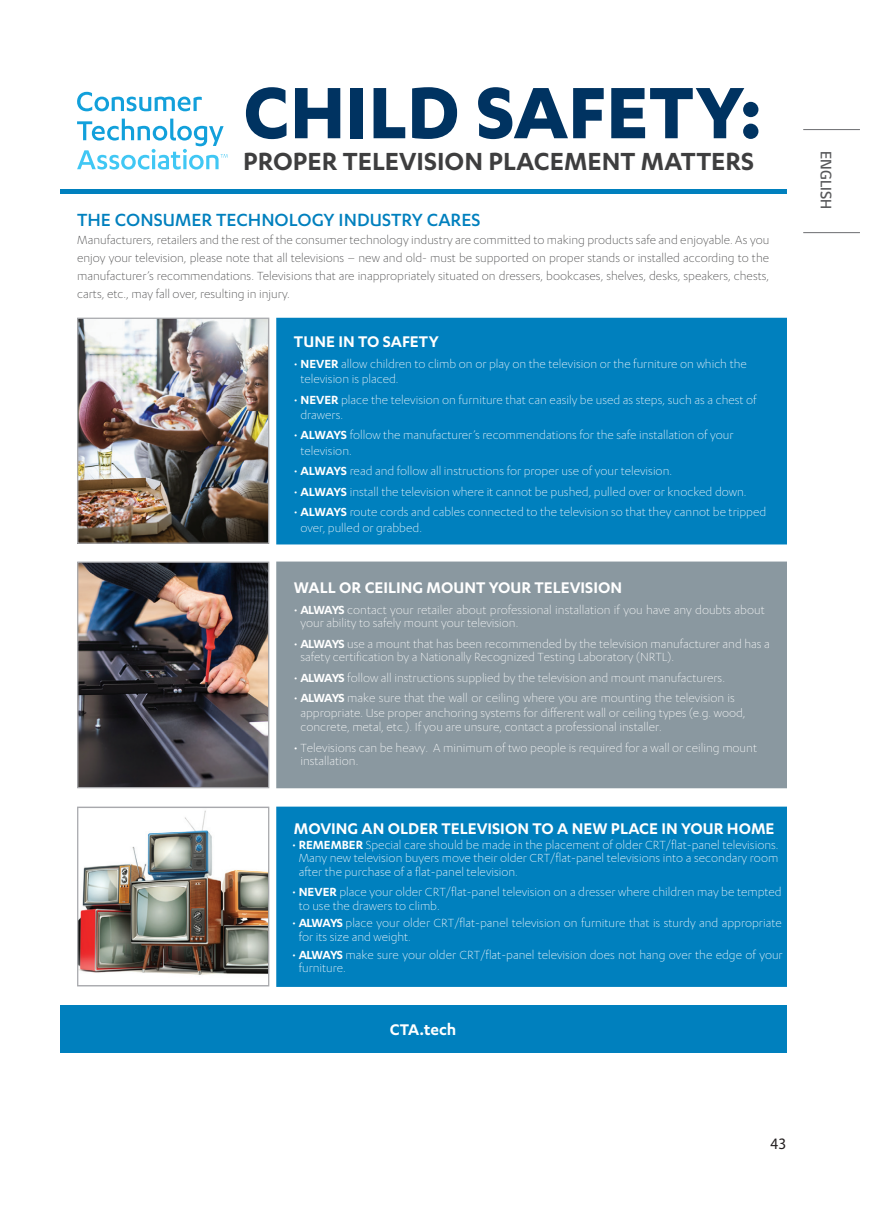
<style>
.page{position:relative;width:869px;height:1220px;background:#fff}
.page>*{position:absolute;margin:0;border:0;box-sizing:border-box;transform-origin:0 0}
.t1{font:700 84.6px "Karbon";color:#003361}
.t2{font:600 28.8px "Karbon";color:#3e3e3f}
.t3{font:500 20.4px "Karbon";color:#0080be}
.t4{font:600 18px "Karbon";color:#fff}
.t5{font:300 16px "LG Smart";color:#57585a;scale:.95 1}
.t6{font:16px "Myriad Pro";color:#231f20;scale:.95 1}
.t7{font:300 13.6px/13.6px "Karbon";color:#fff}
.t8{font:300 13.6px/18.2px "Karbon";color:#3e3e3f;text-align:justify}
.s1{font-weight:600}
</style>
<div class="page">
<div style="left:60px;top:1005px;width:726px;height:48px;background:#0080be"></div>
<hr style="left:60px;top:190px;width:726px;height:4px;background:#0080be">
<div style="left:276px;top:318px;width:510px;height:226px;background:#0080be"></div>
<div style="left:276px;top:562px;width:510px;height:226px;background:#8a98a0"></div>
<div style="left:276px;top:807px;width:510px;height:180px;background:#0080be"></div>
<img style="left:79px;top:320px;width:188px;height:222px">
<div style="left:77px;top:318px;width:192px;height:226px;border:1px solid #a8a9ad"></div>
<img style="left:79px;top:564px;width:188px;height:222px">
<div style="left:77px;top:562px;width:192px;height:226px;border:1px solid #a8a9ad"></div>
<img style="left:79px;top:810px;width:188px;height:165px">
<div style="left:77px;top:807px;width:192px;height:179px;border:1px solid #a8a9ad"></div>
<svg style="left:77px;top:92px;width:125px;height:19px"></svg>
<svg style="left:77px;top:119px;width:151px;height:51px"></svg>
<hr style="left:803px;top:232px;width:56px;height:1px;background:#6c6d70">
<hr style="left:803px;top:129px;width:56px;height:1px;background:#6c6d70">
<p class="t1" style="left:243px;top:64px;width:520px">CHILD SAFETY:</p>
<p class="t2" style="left:243px;top:145px;width:512px">PROPER TELEVISION PLACEMENT MATTERS</p>
<p class="t3" style="left:77px;top:208px;width:405px">THE CONSUMER TECHNOLOGY INDUSTRY CARES</p>
<p class="t8" style="left:77px;top:230px;width:693px">Manufacturers, retailers and the rest of the consumer technology industry are committed to making products safe and enjoyable. As you enjoy your television, please note that all televisions – new and old- must be supported on proper stands or installed according to the manufacturer’s recommendations. Televisions that are inappropriately situated on dressers, bookcases, shelves, desks, speakers, chests, carts, etc., may fall over, resulting in injury.</p>
<p class="t4" style="left:294px;top:332px;width:146px">TUNE IN TO SAFETY</p>
<p class="t7" style="left:300px;top:356px;width:448px;line-height:15.4px;text-indent:-7px">• <span class="s1">NEVER</span> allow children to climb on or play on the television or the furniture on which the television is placed.</p>
<p class="t7" style="left:300px;top:391px;width:457px;line-height:15.4px;text-indent:-7px">• <span class="s1">NEVER</span> place the television on furniture that can easily be used as steps, such as a chest of drawers.</p>
<p class="t7" style="left:300px;top:427px;width:434px;line-height:15.4px;text-indent:-7px">• <span class="s1">ALWAYS</span> follow the manufacturer’s recommendations for the safe installation of your television.</p>
<p class="t7" style="left:294px;top:464px;width:379px">• <span class="s1">ALWAYS</span> read and follow all instructions for proper use of your television.</p>
<p class="t7" style="left:294px;top:484px;width:454px">• <span class="s1">ALWAYS</span> install the television where it cannot be pushed, pulled over or knocked down.</p>
<p class="t7" style="left:300px;top:504px;width:467px;line-height:15.4px;text-indent:-7px">• <span class="s1">ALWAYS</span> route cords and cables connected to the television so that they cannot be tripped over, pulled or grabbed.</p>
<p class="t4" style="left:294px;top:578px;width:329px">WALL OR CEILING MOUNT YOUR TELEVISION</p>
<p class="t7" style="left:300px;top:602px;width:466px;text-indent:-7px">• <span class="s1">ALWAYS</span> contact your retailer about professional installation if you have any doubts about your ability to safely mount your television.</p>
<p class="t7" style="left:300px;top:636px;width:471px;text-indent:-7px">• <span class="s1">ALWAYS</span> use a mount that has been recommended by the television manufacturer and has a safety certification by a Nationally Recognized Testing Laboratory (NRTL).</p>
<p class="t7" style="left:294px;top:670px;width:432px">• <span class="s1">ALWAYS</span> follow all instructions supplied by the television and mount manufacturers.</p>
<p class="t7" style="left:300px;top:691px;width:446px;line-height:14.4px;text-indent:-7px">• <span class="s1">ALWAYS</span> make sure that the wall or ceiling where you are mounting the television is appropriate. Use proper anchoring systems for different wall or ceiling types (e.g. wood, concrete, metal, etc.). If you are unsure, contact a professional installer.</p>
<p class="t7" style="left:300px;top:740px;width:458px;text-indent:-7px">• Televisions can be heavy. A minimum of two people is required for a wall or ceiling mount installation.</p>
<p class="t4" style="left:294px;top:818px;width:482px">MOVING AN OLDER TELEVISION TO A NEW PLACE IN YOUR HOME</p>
<p class="t7" style="left:292px;top:838px;width:488px;line-height:12.6px;text-align:center">• <span class="s1">REMEMBER</span> Special care should be made in the placement of older CRT/flat-panel televisions.<br>Many new television buyers move their older CRT/flat-panel televisions into a secondary room</p>
<p class="t7" style="left:299px;top:865px;width:221px">after the purchase of a flat-panel television.</p>
<p class="t7" style="left:299px;top:885px;width:484px;text-indent:-7px">• <span class="s1">NEVER</span> place your older CRT/flat-panel television on a dresser where children may be tempted to use the drawers to climb.</p>
<p class="t7" style="left:299px;top:916px;width:484px;text-indent:-7px">• <span class="s1">ALWAYS</span> place your older CRT/flat-panel television on furniture that is sturdy and appropriate for its size and weight.</p>
<p class="t7" style="left:299px;top:947px;width:485px;text-indent:-7px">• <span class="s1">ALWAYS</span> make sure your older CRT/flat-panel television does not hang over the edge of your furniture.</p>
<p class="t4" style="left:390px;top:1019px;width:68px">CTA.tech</p>
<p class="t5" style="left:836px;top:151px;width:62px;rotate:90deg">ENGLISH</p>
<p class="t6" style="left:770px;top:1133px;width:18px">43</p>
</div>
